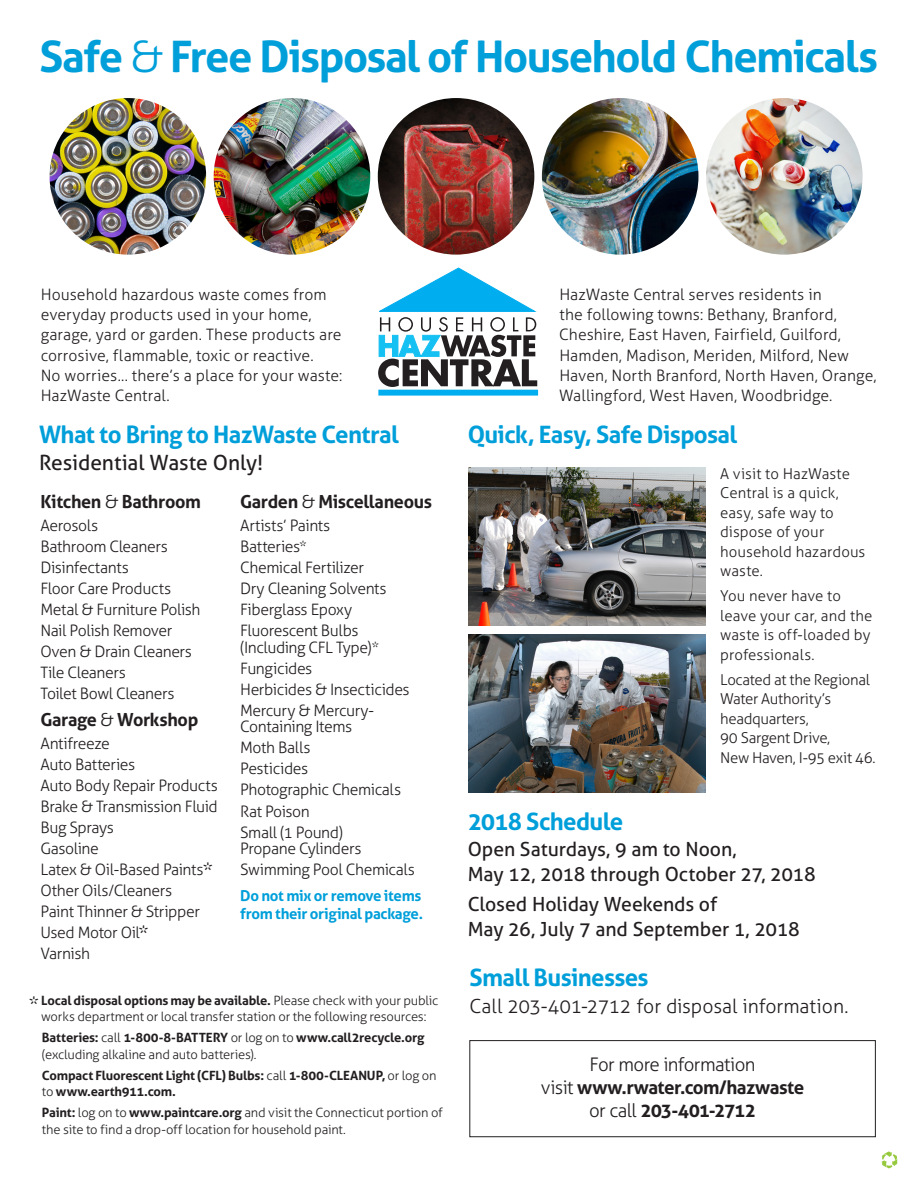
<style>
.page{position:relative;width:918px;height:1188px;background:#fff}
.page>*{position:absolute;margin:0;border:0;box-sizing:border-box;transform-origin:0 0}
.t1{font:700 43.5px "Aller";letter-spacing:-.035em;color:#009fda}
.t2{font:700 24px "Aller";letter-spacing:-.025em;color:#009fda}
.t3{font:21px "Aller";letter-spacing:-.005em;color:#231f20}
.Text{font:19.5px "Aller";letter-spacing:-.005em;color:#231f20}
.Text-2{font:300 19.5px "Aller";letter-spacing:-.005em;color:#231f20}
.List{font:700 18.75px "Aller";letter-spacing:-.03em;color:#231f20}
.List-2{font:300 18.75px "Aller";letter-spacing:-.035em;color:#231f20}
.List-3{font:700 18.75px "Aller";letter-spacing:-.055em;color:#231f20}
.t4{font:700 18px "Aller";letter-spacing:-.02em;color:#231f20}
.List-4{font:300 15.75px/16.5px "Aller";letter-spacing:-.025em;color:#231f20}
.Text-3{font:300 15.75px/20.2px "Aller";letter-spacing:.005em;color:#231f20}
.Text-4{font:300 15px/19.5px "Aller";color:#231f20}
.Text-5{font:300 15px/19.5px "Aller";letter-spacing:-.02em;color:#231f20}
.List-5{font:700 15px/18px "Aller";letter-spacing:-.025em;color:#009fda}
.List-6{font:300 12.75px/16.5px "Aller";letter-spacing:-.015em;color:#231f20}
.List-7{font:700 12.75px/16.5px "Aller";letter-spacing:-.015em;color:#231f20}
.s1{font-weight:300}
.s2{font-size:21.75px}
.s3{font-weight:700}
</style>
<div class="page">
<img style="left:468px;top:468px;width:237px;height:157px">
<img style="left:469px;top:635px;width:237px;height:157px">
<svg style="left:378px;top:268px;width:159px;height:119px"></svg>
<div style="left:379px;top:390px;width:159px;height:5px;background:#00aeef"></div>
<svg style="left:881px;top:1151px;width:16px;height:17px"></svg>
<div style="left:470px;top:1040px;width:406px;height:97px;border:1px solid #231f20"></div>
<img style="left:50px;top:98px;width:156px;height:157px;border-radius:78px">
<img style="left:378px;top:98px;width:156px;height:157px;border-radius:78px">
<img style="left:214px;top:98px;width:156px;height:157px;border-radius:78px">
<img style="left:542px;top:98px;width:156px;height:157px;border-radius:78px">
<img style="left:706px;top:98px;width:157px;height:157px;border-radius:78px">
<p class="t1" style="left:39px;top:30px;width:840px">Safe <span class="s1">&amp;</span> Free Disposal of Household Chemicals</p>
<p class="Text-3" style="left:41px;top:284px;width:303px">Household hazardous waste comes from everyday products used in your home, garage, yard or garden. These products are corrosive, flammable, toxic or reactive.<br>No worries... there’s a place for your waste:<br>HazWaste Central.</p>
<p class="Text-3" style="left:559px;top:284px;width:319px">HazWaste Central serves residents in<br>the following towns: Bethany, Branford, Cheshire, East Haven, Fairfield, Guilford, Hamden, Madison, Meriden, Milford, New Haven, North Branford, North Haven, Orange, Wallingford, West Haven, Woodbridge.</p>
<p class="t2" style="left:39px;top:420px;width:361px">What to Bring to HazWaste Central</p>
<p class="t3" style="left:39px;top:450px;width:226px">Residential Waste Only!</p>
<p class="t4" style="left:40px;top:490px;width:162px">Kitchen <span class="s1">&amp;</span> Bathroom</p>
<p class="List-4" style="left:40px;top:517px;width:59px">Aerosols</p>
<p class="List-4" style="left:40px;top:538px;width:129px">Bathroom Cleaners</p>
<p class="List-4" style="left:40px;top:559px;width:90px">Disinfectants</p>
<p class="List-4" style="left:40px;top:580px;width:132px">Floor Care Products</p>
<p class="List-4" style="left:40px;top:601px;width:162px">Metal &amp; Furniture Polish</p>
<p class="List-4" style="left:40px;top:622px;width:133px">Nail Polish Remover</p>
<p class="List-4" style="left:40px;top:643px;width:153px">Oven &amp; Drain Cleaners</p>
<p class="List-4" style="left:40px;top:665px;width:87px">Tile Cleaners</p>
<p class="List-4" style="left:40px;top:686px;width:136px">Toilet Bowl Cleaners</p>
<p class="t4" style="left:40px;top:708px;width:159px">Garage <span class="s1">&amp;</span> Workshop</p>
<p class="List-4" style="left:40px;top:735px;width:71px">Antifreeze</p>
<p class="List-4" style="left:40px;top:756px;width:96px">Auto Batteries</p>
<p class="List-4" style="left:40px;top:777px;width:179px">Auto Body Repair Products</p>
<p class="List-4" style="left:40px;top:798px;width:179px">Brake &amp; Transmission Fluid</p>
<p class="List-4" style="left:40px;top:819px;width:75px">Bug Sprays</p>
<p class="List-4" style="left:40px;top:840px;width:60px">Gasoline</p>
<p class="List-4" style="left:40px;top:861px;width:174px">Latex &amp; Oil-Based Paints<span class="s2">*</span></p>
<p class="List-4" style="left:40px;top:882px;width:133px">Other Oils/Cleaners</p>
<p class="List-4" style="left:40px;top:903px;width:161px">Paint Thinner &amp; Stripper</p>
<p class="List-4" style="left:40px;top:924px;width:110px">Used Motor Oil<span class="s2">*</span></p>
<p class="List-4" style="left:40px;top:945px;width:51px">Varnish</p>
<p class="t4" style="left:240px;top:490px;width:193px">Garden <span class="s1">&amp;</span> Miscellaneous</p>
<p class="List-4" style="left:240px;top:517px;width:92px">Artists’ Paints</p>
<p class="List-4" style="left:240px;top:538px;width:68px">Batteries*</p>
<p class="List-4" style="left:240px;top:559px;width:125px">Chemical Fertilizer</p>
<p class="List-4" style="left:240px;top:580px;width:148px">Dry Cleaning Solvents</p>
<p class="List-4" style="left:240px;top:601px;width:114px">Fiberglass Epoxy</p>
<p class="List-4" style="left:240px;top:622px;width:140px">Fluorescent Bulbs (Including CFL Type)*</p>
<p class="List-4" style="left:240px;top:660px;width:74px">Fungicides</p>
<p class="List-4" style="left:240px;top:681px;width:171px">Herbicides &amp; Insecticides</p>
<p class="List-4" style="left:240px;top:702px;width:135px">Mercury &amp; Mercury-<br>Containing Items</p>
<p class="List-4" style="left:240px;top:740px;width:72px">Moth Balls</p>
<p class="List-4" style="left:240px;top:761px;width:70px">Pesticides</p>
<p class="List-4" style="left:240px;top:782px;width:163px">Photographic Chemicals</p>
<p class="List-4" style="left:240px;top:803px;width:71px">Rat Poison</p>
<p class="List-4" style="left:240px;top:824px;width:123px">Small (1 Pound)<br>Propane Cylinders</p>
<p class="List-4" style="left:240px;top:861px;width:176px">Swimming Pool Chemicals</p>
<p class="List-5" style="left:240px;top:886px;width:184px">Do not mix or remove items from their original package.</p>
<p class="List-6" style="left:28px;top:992px;width:412px;text-align:center"><span class="s2">*</span> <span class="s3">Local disposal options may be available.</span> Please check with your public works department or local transfer station or the following resources:</p>
<p class="List-6" style="left:42px;top:1030px;width:384px"><span class="s3">Batteries:</span> call <span class="s3">1-800-8-BATTERY</span> or log on to <span class="s3">www.call2recycle.org </span>(excluding alkaline and auto batteries).</p>
<p class="List-7" style="left:42px;top:1067px;width:396px">Compact Fluorescent Light (CFL) Bulbs: <span class="s1">call</span> 1-800-CLEANUP, <span class="s1">or log on to</span> www.earth911.com.</p>
<p class="List-6" style="left:42px;top:1105px;width:402px"><span class="s3">Paint:</span> log on to <span class="s3">www.paintcare.org</span> and visit the Connecticut portion of the site to find a drop-off location for household paint.</p>
<p class="t2" style="left:468px;top:420px;width:271px">Quick, Easy, Safe Disposal</p>
<p class="Text-4" style="left:720px;top:464px;width:147px">A visit to HazWaste<br>Central is a quick, easy, safe way to dispose of your household hazardous waste.</p>
<p class="Text-4" style="left:720px;top:586px;width:154px">You never have to leave your car, and the waste is off-loaded by professionals.</p>
<p class="Text-5" style="left:720px;top:669px;width:157px">Located at the Regional<br>Water Authority’s headquarters,<br>90 Sargent Drive,<br>New Haven, I-95 exit 46.</p>
<p class="t2" style="left:468px;top:806px;width:157px">2018 Schedule</p>
<p class="Text" style="left:468px;top:837px;width:271px">Open Saturdays, 9 am to Noon,</p>
<p class="Text" style="left:468px;top:862px;width:350px">May 12, 2018 through October 27, 2018</p>
<p class="Text" style="left:468px;top:892px;width:251px">Closed Holiday Weekends of</p>
<p class="Text" style="left:468px;top:917px;width:334px">May 26, July 7 and September 1, 2018</p>
<p class="t2" style="left:470px;top:962px;width:181px">Small Businesses</p>
<p class="Text-2" style="left:470px;top:995px;width:380px">Call 203-401-2712 for disposal information.</p>
<p class="List-2" style="left:590px;top:1053px;width:168px">For more information</p>
<p class="List" style="left:541px;top:1076px;width:265px"><span class="s1">visit</span> www.rwater.com/hazwaste</p>
<p class="List-3" style="left:589px;top:1098px;width:168px"><span class="s1">or call</span> 203-401-2712</p>
</div>
